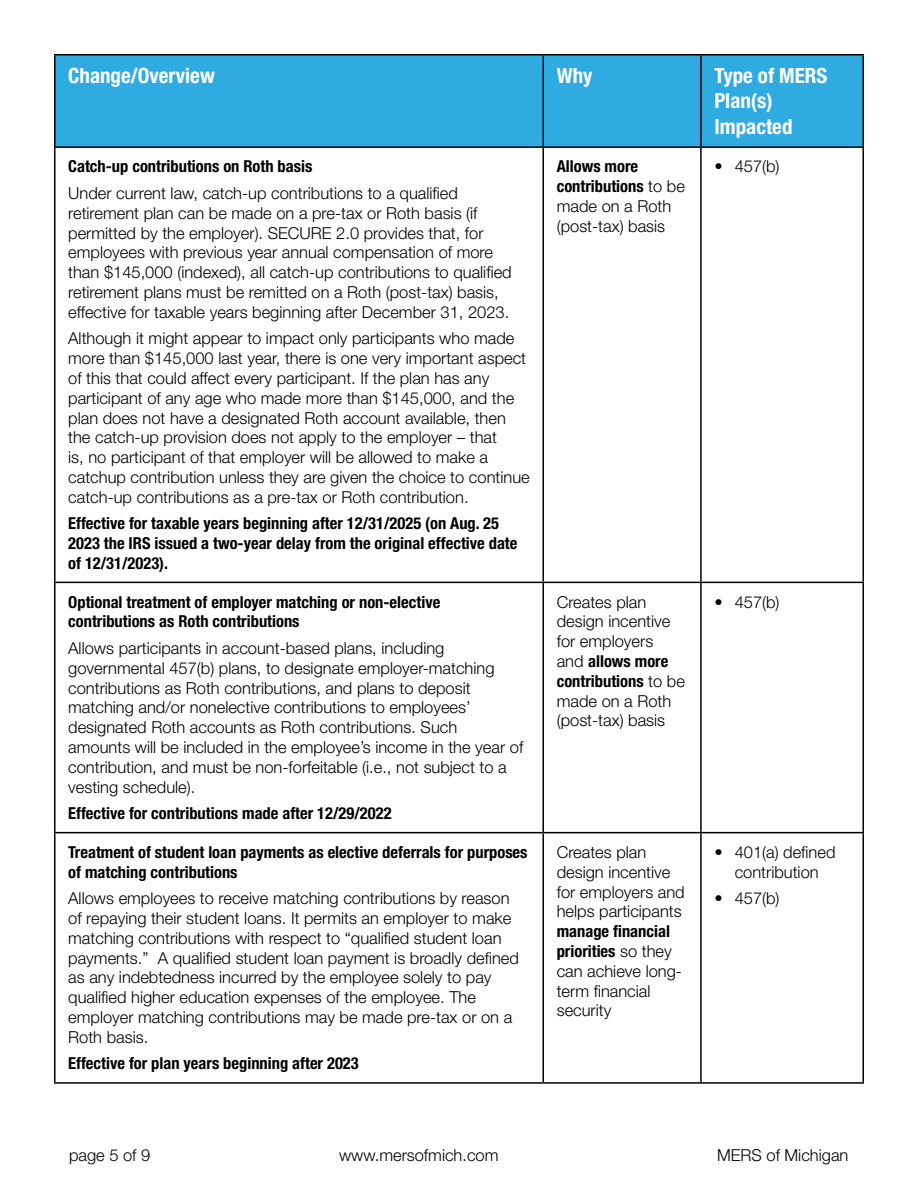
<style>
.page{position:relative;width:918px;height:1188px;background:#fff}
.page>*{position:absolute;margin:0;border:0;box-sizing:border-box;transform-origin:0 0}
.TableHeaders{font:700 condensed 21px/25.2px "Helvetica Neue LT Std";color:#fff}
.BodyText{font:300 16.5px/19.8px "Helvetica Neue LT Std";color:#000}
.BodyText-2{font:700 condensed 16.5px/19.8px "Helvetica Neue LT Std";color:#000}
.s1{font-weight:700;font-stretch:condensed}
</style>
<div class="page">
<div style="left:56px;top:56px;width:806px;height:90px;background:#2fabe1"></div>
<hr style="left:54px;top:54px;width:489px;height:2px;background:#000">
<hr style="left:54px;top:55px;width:2px;height:91px;background:#000">
<hr style="left:543px;top:54px;width:158px;height:2px;background:#000">
<hr style="left:542px;top:55px;width:2px;height:91px;background:#000">
<hr style="left:701px;top:54px;width:163px;height:2px;background:#000">
<hr style="left:700px;top:55px;width:2px;height:91px;background:#000">
<hr style="left:862px;top:55px;width:2px;height:91px;background:#000">
<hr style="left:54px;top:146px;width:489px;height:2px;background:#000">
<hr style="left:54px;top:148px;width:2px;height:434px;background:#000">
<hr style="left:543px;top:146px;width:158px;height:2px;background:#000">
<hr style="left:542px;top:148px;width:2px;height:434px;background:#000">
<hr style="left:701px;top:146px;width:163px;height:2px;background:#000">
<hr style="left:700px;top:148px;width:2px;height:434px;background:#000">
<hr style="left:862px;top:148px;width:2px;height:434px;background:#000">
<hr style="left:54px;top:582px;width:489px;height:1px;background:#000">
<hr style="left:54px;top:583px;width:2px;height:249px;background:#000">
<hr style="left:543px;top:582px;width:158px;height:1px;background:#000">
<hr style="left:542px;top:583px;width:2px;height:249px;background:#000">
<hr style="left:701px;top:582px;width:163px;height:1px;background:#000">
<hr style="left:700px;top:583px;width:2px;height:249px;background:#000">
<hr style="left:862px;top:583px;width:2px;height:249px;background:#000">
<hr style="left:54px;top:832px;width:489px;height:1px;background:#000">
<hr style="left:54px;top:833px;width:2px;height:249px;background:#000">
<hr style="left:543px;top:832px;width:158px;height:1px;background:#000">
<hr style="left:542px;top:833px;width:2px;height:249px;background:#000">
<hr style="left:701px;top:832px;width:163px;height:1px;background:#000">
<hr style="left:700px;top:833px;width:2px;height:249px;background:#000">
<hr style="left:862px;top:833px;width:2px;height:249px;background:#000">
<hr style="left:54px;top:1082px;width:489px;height:2px;background:#000">
<hr style="left:543px;top:1082px;width:158px;height:2px;background:#000">
<hr style="left:701px;top:1082px;width:163px;height:2px;background:#000">
<p class="TableHeaders" style="left:68px;top:63px;width:148px">Change/Overview</p>
<p class="TableHeaders" style="left:557px;top:63px;width:37px">Why</p>
<p class="TableHeaders" style="left:714px;top:63px;width:115px">Type of MERS<br>Plan(s)<br>Impacted</p>
<p class="BodyText-2" style="left:68px;top:156px;width:246px">Catch-up contributions on Roth basis</p>
<p class="BodyText" style="left:68px;top:183px;width:445px">Under current law, catch-up contributions to a qualified retirement plan can be made on a pre-tax or Roth basis (if permitted by the employer). SECURE 2.0 provides that, for employees with previous year annual compensation of more than $145,000 (indexed), all catch-up contributions to qualified retirement plans must be remitted on a Roth (post-tax) basis, effective for taxable years beginning after December 31, 2023.</p>
<p class="BodyText" style="left:68px;top:328px;width:463px">Although it might appear to impact only participants who made more than $145,000 last year, there is one very important aspect of this that could affect every participant. If the plan has any participant of any age who made more than $145,000, and the plan does not have a designated Roth account available, then the catch-up provision does not apply to the employer – that<br>is, no participant of that employer will be allowed to make a catchup contribution unless they are given the choice to continue catch-up contributions as a pre-tax or Roth contribution.</p>
<p class="BodyText-2" style="left:68px;top:513px;width:451px">Effective for taxable years beginning after 12/31/2025 (on Aug. 25<br>2023 the IRS issued a two-year delay from the original effective date of 12/31/2023).</p>
<p class="BodyText" style="left:557px;top:156px;width:130px"><span class="s1">Allows more contributions</span> to be made on a Roth (post-tax) basis</p>
<p class="BodyText" style="left:714px;top:156px;width:67px">• 457(b)</p>
<p class="BodyText-2" style="left:68px;top:592px;width:374px">Optional treatment of employer matching or non-elective contributions as Roth contributions</p>
<p class="BodyText" style="left:68px;top:638px;width:457px">Allows participants in account-based plans, including governmental 457(b) plans, to designate employer-matching contributions as Roth contributions, and plans to deposit matching and/or nonelective contributions to employees’ designated Roth accounts as Roth contributions. Such amounts will be included in the employee’s income in the year of contribution, and must be non-forfeitable (i.e., not subject to a vesting schedule).</p>
<p class="BodyText-2" style="left:68px;top:803px;width:325px">Effective for contributions made after 12/29/2022</p>
<p class="BodyText-2" style="left:68px;top:842px;width:461px">Treatment of student loan payments as elective deferrals for purposes of matching contributions</p>
<p class="BodyText" style="left:68px;top:888px;width:452px">Allows employees to receive matching contributions by reason of repaying their student loans. It permits an employer to make matching contributions with respect to “qualified student loan payments.” A qualified student loan payment is broadly defined as any indebtedness incurred by the employee solely to pay qualified higher education expenses of the employee. The employer matching contributions may be made pre-tax or on a Roth basis.</p>
<p class="BodyText-2" style="left:68px;top:1053px;width:292px">Effective for plan years beginning after 2023</p>
<p class="BodyText" style="left:557px;top:592px;width:130px">Creates plan design incentive for employers<br>and <span class="s1">allows more contributions</span> to be made on a Roth (post-tax) basis</p>
<p class="BodyText" style="left:714px;top:592px;width:67px">• 457(b)</p>
<p class="BodyText" style="left:557px;top:842px;width:130px">Creates plan design incentive for employers and helps participants <span class="s1">manage financial priorities</span> so they can achieve long&shy;term financial security</p>
<p class="BodyText" style="left:714px;top:842px;width:123px;text-align:center">• 401(a) defined contribution</p>
<p class="BodyText" style="left:714px;top:888px;width:67px">• 457(b)</p>
<p class="BodyText" style="left:69px;top:1145px;width:83px">page 5 of 9</p>
<p class="BodyText" style="left:339px;top:1145px;width:161px">www.mersofmich.com</p>
<p class="BodyText" style="left:717px;top:1145px;width:133px">MERS of Michigan</p>
</div>
